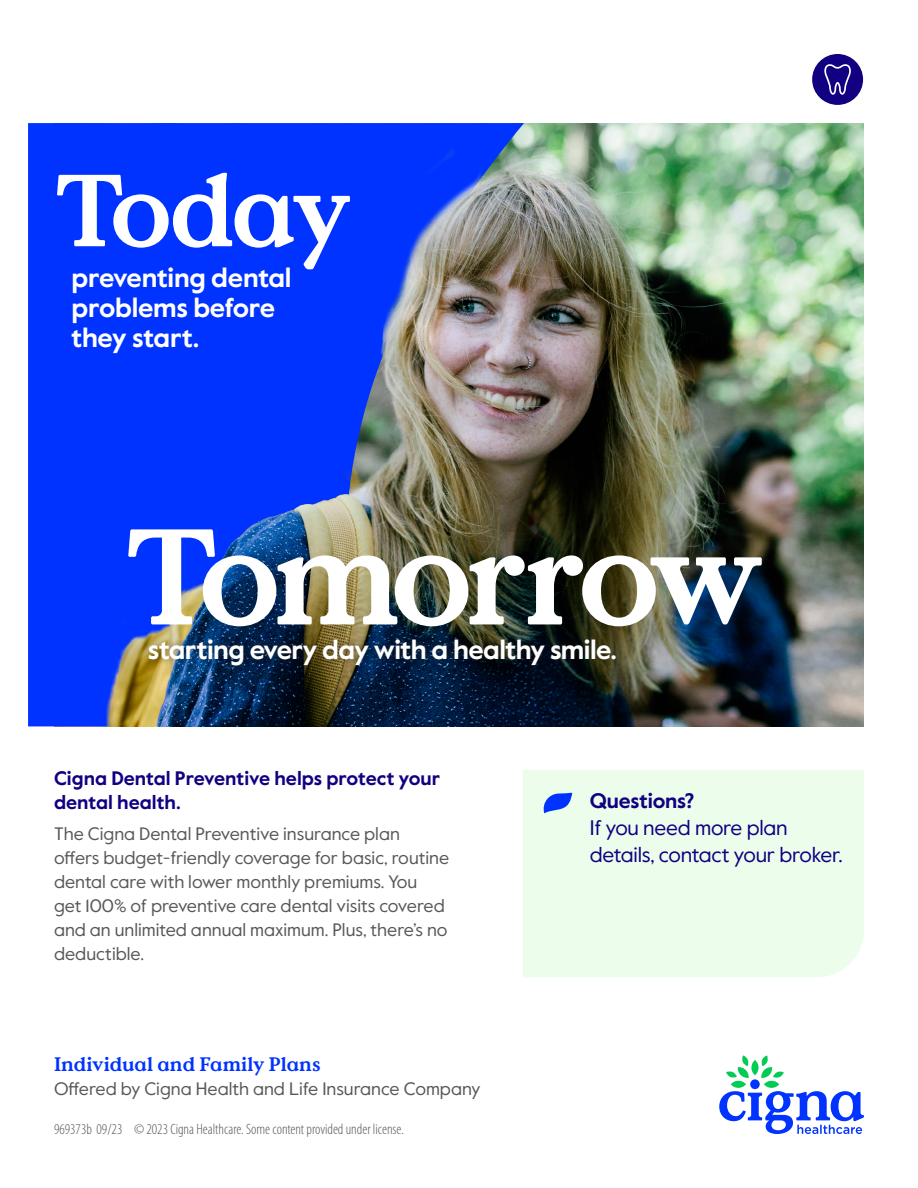
<style>
.page{position:relative;width:918px;height:1188px;background:#fff}
.page>*{position:absolute;margin:0;border:0;box-sizing:border-box;transform-origin:0 0}
.t1{font:700 135.75px "Value Serif Pro";letter-spacing:-.06em;color:#fff}
.CHC_Headline_bold_40_42{font:700 102px "Value Serif Pro";letter-spacing:-.04em;color:#fff}
.CHC_Subheadline_bold_14_17{font:700 27px/30px "Value Sans Pro";letter-spacing:-.02em;color:#fff}
.Body_large_intro_copy{font:21px/27px "Value Sans Pro";letter-spacing:-.01em;color:#110081}
.CHC_Body_copy_regular_9_5_13{font:700 19.5px/24px "Value Sans Pro";color:#110081}
.t2{font:700 19.5px "Value Serif Pro";color:#03f}
.t3{font:18px/24px "Value Sans Pro";color:#57585a}
.Legal_copy_Cat{font:300 condensed 15px "Myriad Pro";color:#57585a}
.s1{font-weight:700}
</style>
<div class="page">
<div style="left:28px;top:123px;width:44px;height:603px;background:#03f"></div>
<div style="left:812px;top:54px;width:51px;height:51px;background:#110081;border-radius:50%"></div>
<svg style="left:824px;top:64px;width:27px;height:31px"></svg>
<svg style="left:719px;top:1055px;width:145px;height:79px"></svg>
<div style="left:523px;top:770px;width:341px;height:207px;background:#ecfdec"></div>
<svg style="left:543px;top:793px;width:29px;height:20px"></svg>
<img style="left:72px;top:123px;width:792px;height:603px">
<div style="left:142px;top:633px;width:480px;height:40px;background:#231f20;opacity:.4"></div>
<p class="CHC_Headline_bold_40_42" style="left:54px;top:149px;width:299px">Today</p>
<p class="CHC_Subheadline_bold_14_17" style="left:72px;top:264px;width:222px">preventing dental problems before they start.</p>
<p class="t1" style="left:124px;top:495px;width:641px">Tomorrow</p>
<p class="CHC_Subheadline_bold_14_17" style="left:148px;top:636px;width:471px">starting every day with a healthy smile.</p>
<p class="CHC_Body_copy_regular_9_5_13" style="left:54px;top:767px;width:388px">Cigna Dental Preventive helps protect your dental health.</p>
<p class="t3" style="left:54px;top:822px;width:397px">The Cigna Dental Preventive insurance plan offers budget-friendly coverage for basic, routine dental care with lower monthly premiums. You get 100% of preventive care dental visits covered and an unlimited annual maximum. Plus, there’s no deductible.</p>
<p class="t2" style="left:54px;top:1053px;width:268px">Individual and Family Plans</p>
<p class="t3" style="left:54px;top:1077px;width:428px">Offered by Cigna Health and Life Insurance Company</p>
<p class="Legal_copy_Cat" style="left:54px;top:1121px;width:351px">969373b 09/23 © 2023 Cigna Healthcare. Some content provided under license.</p>
<p class="Body_large_intro_copy" style="left:590px;top:788px;width:254px"><span class="s1">Questions?<br></span>If you need more plan details, contact your broker.</p>
</div>
